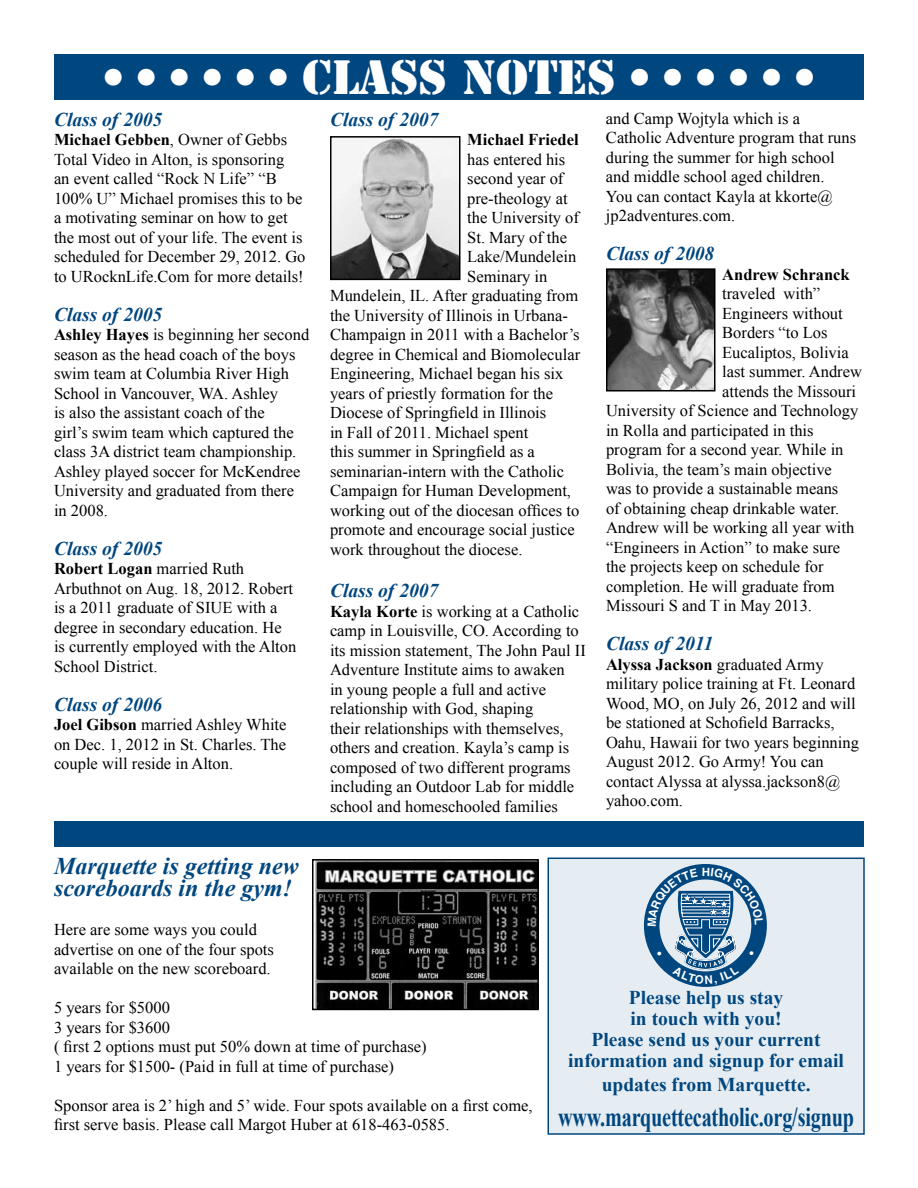
<style>
.page{position:relative;width:918px;height:1188px;background:#fff}
.page>*{position:absolute;margin:0;border:0;box-sizing:border-box;transform-origin:0 0}
.t1{font:45px "Stencil Std";color:#fff}
.t2{font:700 27px "Times New Roman";letter-spacing:-.01em;color:#00467f;scale:.75 1}
.t3{font:italic 700 24px/22.5px "Times New Roman";color:#00467f}
.t4{font:700 19.5px/21px "Times New Roman";color:#00467f;text-align:center}
.t5{font:italic 700 19.5px "Times New Roman";color:#00467f}
.t6{font:16.5px/19.5px "Times New Roman";color:#000}
.t7{font:700 16.5px "Times New Roman";color:#000}
.s1{font-weight:700}
</style>
<div class="page">
<div style="left:54px;top:54px;width:810px;height:45px;background:#00467f"></div>
<img style="left:333px;top:139px;width:124px;height:138px">
<div style="left:330px;top:136px;width:130px;height:144px;border:2px solid #000"></div>
<img style="left:609px;top:271px;width:104px;height:118px">
<div style="left:606px;top:268px;width:110px;height:124px;border:2px solid #000"></div>
<div style="left:548px;top:858px;width:316px;height:276px;background:#e6edf2"></div>
<div style="left:548px;top:858px;width:317px;height:277px;border:2px solid #00467f"></div>
<div style="left:644px;top:864px;width:123px;height:123px;border:16px solid #00467f;border-radius:50%"></div>
<img style="left:315px;top:862px;width:221px;height:145px">
<div style="left:312px;top:859px;width:227px;height:151px;border:2px solid #000"></div>
<div style="left:54px;top:821px;width:810px;height:26px;background:#00467f"></div>
<svg style="left:647px;top:868px;width:116px;height:116px"></svg>
<h1 class="t1" style="left:104px;top:48px;width:711px">• • • • • • CLASS NOTES • • • • • •</h1>
<p class="t5" style="left:54px;top:105px;width:110px">Class of 2005</p>
<p class="t6" style="left:54px;top:130px;width:253px"><span class="s1">Michael Gebben</span>, Owner of Gebbs Total Video in Alton, is sponsoring<br>an event called “Rock N Life” “B 100% U” Michael promises this to be a motivating seminar on how to get the most out of your life. The event is scheduled for December 29, 2012. Go to URocknLife.Com for more details!</p>
<p class="t5" style="left:54px;top:300px;width:110px">Class of 2005</p>
<p class="t6" style="left:54px;top:325px;width:257px"><span class="s1">Ashley Hayes</span> is beginning her second season as the head coach of the boys swim team at Columbia River High<br>School in Vancouver, WA. Ashley<br>is also the assistant coach of the<br>girl’s swim team which captured the class 3A district team championship.<br>Ashley played soccer for McKendree<br>University and graduated from there in 2008.</p>
<p class="t5" style="left:54px;top:534px;width:110px">Class of 2005</p>
<p class="t6" style="left:54px;top:559px;width:244px"><span class="s1">Robert Logan</span> married Ruth<br>Arbuthnot on Aug. 18, 2012. Robert is a 2011 graduate of SIUE with a degree in secondary education. He is currently employed with the Alton<br>School District.</p>
<p class="t5" style="left:54px;top:690px;width:110px">Class of 2006</p>
<p class="t6" style="left:54px;top:715px;width:234px;text-align:justify"><span class="s1">Joel Gibson</span> married Ashley White on Dec. 1, 2012 in St. Charles. The couple will reside in Alton.</p>
<p class="t5" style="left:330px;top:105px;width:110px">Class of 2007</p>
<p class="t7" style="left:467px;top:128px;width:113px">Michael Friedel</p>
<p class="t6" style="left:467px;top:149px;width:100px">has entered his</p>
<p class="t6" style="left:467px;top:169px;width:98px">second year of</p>
<p class="t6" style="left:467px;top:188px;width:102px">pre-theology at</p>
<p class="t6" style="left:467px;top:208px;width:113px">the University of</p>
<p class="t6" style="left:467px;top:227px;width:101px">St. Mary of the</p>
<p class="t6" style="left:467px;top:247px;width:111px">Lake/Mundelein</p>
<p class="t6" style="left:467px;top:266px;width:82px">Seminary in</p>
<p class="t6" style="left:330px;top:286px;width:250px">Mundelein, IL. After graduating from</p>
<p class="t6" style="left:330px;top:305px;width:239px">the University of Illinois in Urbana-</p>
<p class="t6" style="left:330px;top:325px;width:251px">Champaign in 2011 with a Bachelor’s</p>
<p class="t6" style="left:330px;top:344px;width:252px">degree in Chemical and Biomolecular</p>
<p class="t6" style="left:330px;top:364px;width:235px">Engineering, Michael began his six</p>
<p class="t6" style="left:330px;top:383px;width:225px">years of priestly formation for the</p>
<p class="t6" style="left:330px;top:403px;width:218px">Diocese of Springfield in Illinois</p>
<p class="t6" style="left:330px;top:422px;width:200px">in Fall of 2011. Michael spent</p>
<p class="t6" style="left:330px;top:442px;width:206px">this summer in Springfield as a</p>
<p class="t6" style="left:330px;top:461px;width:236px">seminarian-intern with the Catholic</p>
<p class="t6" style="left:330px;top:481px;width:243px">Campaign for Human Development,</p>
<p class="t6" style="left:330px;top:500px;width:251px">working out of the diocesan offices to</p>
<p class="t6" style="left:330px;top:520px;width:246px">promote and encourage social justice</p>
<p class="t6" style="left:330px;top:539px;width:194px">work throughout the diocese.</p>
<p class="t5" style="left:330px;top:577px;width:110px">Class of 2007</p>
<p class="t6" style="left:330px;top:601px;width:257px"><span class="s1">Kayla Korte</span> is working at a Catholic camp in Louisville, CO. According to its mission statement, The John Paul II Adventure Institute aims to awaken<br>in young people a full and active relationship with God, shaping<br>their relationships with themselves, others and creation. Kayla’s camp is composed of two different programs including an Outdoor Lab for middle school and homeschooled families</p>
<p class="t6" style="left:606px;top:108px;width:252px">and Camp Wojtyla which is a<br>Catholic Adventure program that runs during the summer for high school and middle school aged children.<br>You can contact Kayla at kkorte@ jp2adventures.com.</p>
<p class="t5" style="left:606px;top:240px;width:110px">Class of 2008</p>
<p class="t7" style="left:722px;top:263px;width:129px">Andrew Schranck</p>
<p class="t6" style="left:722px;top:284px;width:100px">traveled with”</p>
<p class="t6" style="left:722px;top:303px;width:122px">Engineers without</p>
<p class="t6" style="left:722px;top:323px;width:107px">Borders “to Los</p>
<p class="t6" style="left:722px;top:342px;width:128px">Eucaliptos, Bolivia</p>
<p class="t6" style="left:722px;top:362px;width:141px">last summer. Andrew</p>
<p class="t6" style="left:722px;top:381px;width:135px">attends the Missouri</p>
<p class="t6" style="left:606px;top:401px;width:254px">University of Science and Technology</p>
<p class="t6" style="left:606px;top:420px;width:209px">in Rolla and participated in this</p>
<p class="t6" style="left:606px;top:440px;width:239px">program for a second year. While in</p>
<p class="t6" style="left:606px;top:459px;width:227px">Bolivia, the team’s main objective</p>
<p class="t6" style="left:606px;top:479px;width:234px">was to provide a sustainable means</p>
<p class="t6" style="left:606px;top:498px;width:235px">of obtaining cheap drinkable water.</p>
<p class="t6" style="left:606px;top:518px;width:250px">Andrew will be working all year with</p>
<p class="t6" style="left:606px;top:537px;width:236px">“Engineers in Action” to make sure</p>
<p class="t6" style="left:606px;top:557px;width:219px">the projects keep on schedule for</p>
<p class="t6" style="left:606px;top:576px;width:230px">completion. He will graduate from</p>
<p class="t6" style="left:606px;top:596px;width:208px">Missouri S and T in May 2013.</p>
<p class="t5" style="left:606px;top:630px;width:109px">Class of 2011</p>
<p class="t6" style="left:606px;top:654px;width:254px"><span class="s1">Alyssa Jackson</span> graduated Army military police training at Ft. Leonard<br>Wood, MO, on July 26, 2012 and will be stationed at Schofield Barracks,<br>Oahu, Hawaii for two years beginning<br>August 2012. Go Army! You can contact Alyssa at alyssa.jackson8@ yahoo.com.</p>
<h3 class="t3" style="left:54px;top:854px;width:246px">Marquette is getting new scoreboards in the gym!</h3>
<p class="t6" style="left:54px;top:920px;width:221px">Here are some ways you could advertise on one of the four spots available on the new scoreboard.</p>
<p class="t6" style="left:54px;top:998px;width:374px">5 years for $5000<br>3 years for $3600<br>( first 2 options must put 50% down at time of purchase)<br>1 years for $1500- (Paid in full at time of purchase)</p>
<p class="t6" style="left:54px;top:1095px;width:480px">Sponsor area is 2’ high and 5’ wide. Four spots available on a first come, first serve basis. Please call Margot Huber at 618-463-0585.</p>
<p class="t4" style="left:568px;top:987px;width:277px">Please help us stay<br>in touch with you!<br>Please send us your current information and signup for email</p>
<p class="t4" style="left:602px;top:1074px;width:210px">updates from Marquette.</p>
<h2 class="t2" style="left:558px;top:1098px;width:396px">www.marquettecatholic.org/signup</h2>
</div>
